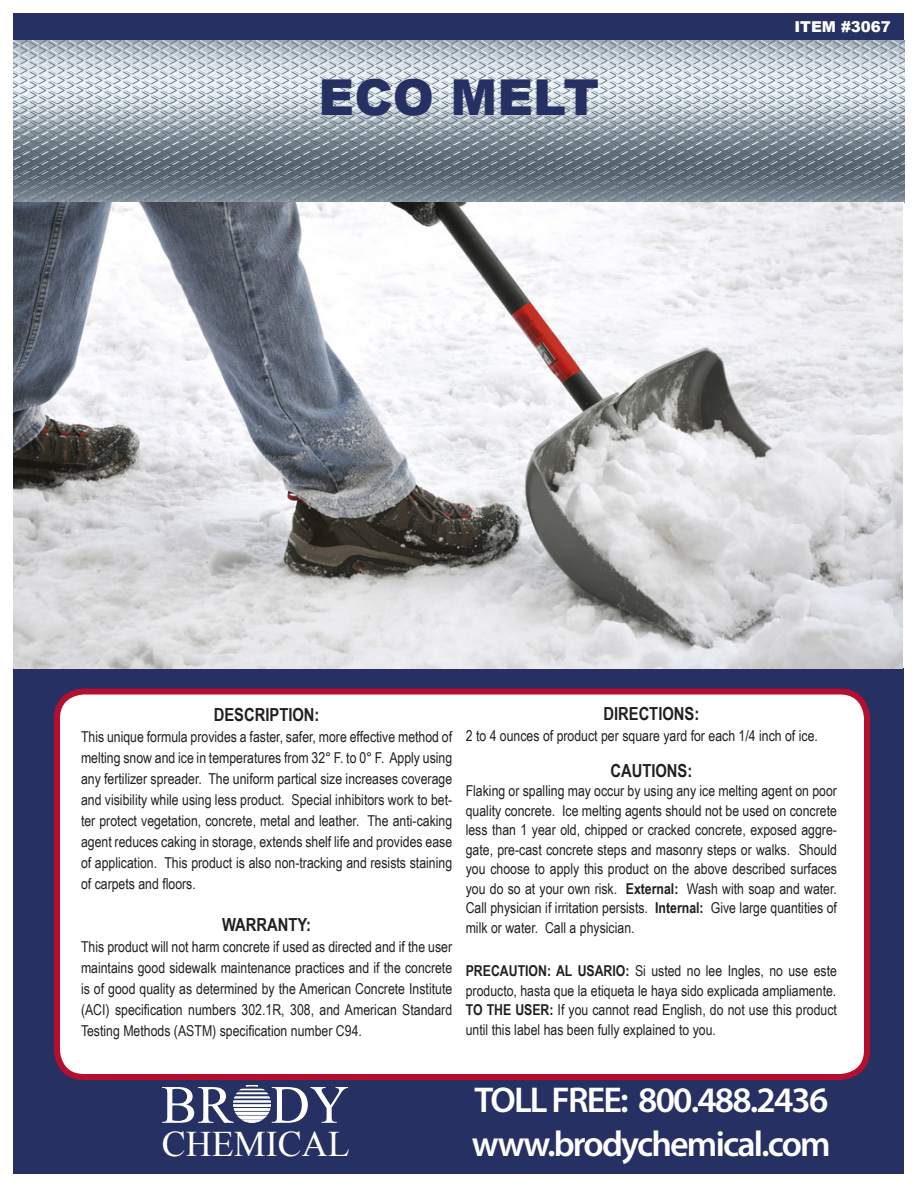
<style>
.page{position:relative;width:918px;height:1188px;background:#fff}
.page>*{position:absolute;margin:0;border:0;box-sizing:border-box;transform-origin:0 0}
.t1{font:54px "Times New Roman";color:#fff}
.PRODUCT_NAME{font:900 49.5px "Arial";color:#263063}
.t2{font:600 36px "Myriad Pro";letter-spacing:-.05em;color:#fff}
.t3{font:36px "Times New Roman";color:#fff}
.DESCRIPTION{font:700 18px "Arial Narrow";color:#231f20}
.t4{font:15px/21px "Arial Narrow";color:#231f20;text-align:justify}
.t5{font:900 15px "Arial";color:#fff}
.s1{font-weight:700}
</style>
<div class="page">
<div style="left:14px;top:14px;width:890px;height:1160px;background:#263063"></div>
<img style="left:14px;top:40px;width:890px;height:162px">
<div style="left:57px;top:692px;width:810px;height:385px;background:#fff;border-radius:27px"></div>
<div style="left:54px;top:688px;width:816px;height:392px;border:6px solid #b60e2f;border-radius:27px"></div>
<svg style="left:233px;top:1085px;width:38px;height:38px"></svg>
<svg style="left:14px;top:202px;width:890px;height:466px;background:#c3c3c6"></svg>
<p class="PRODUCT_NAME" style="left:319px;top:61px;width:282px">ECO MELT</p>
<p class="t5" style="left:794px;top:16px;width:98px">ITEM #3067</p>
<p class="DESCRIPTION" style="left:214px;top:701px;width:107px">DESCRIPTION:</p>
<p class="t4" style="left:81px;top:725px;width:373px">This unique formula provides a faster, safer, more effective method of melting snow and ice in temperatures from 32° F. to 0° F. Apply using any fertilizer spreader. The uniform partical size increases coverage and visibility while using less product. Special inhibitors work to bet&shy;ter protect vegetation, concrete, metal and leather. The anti-caking agent reduces caking in storage, extends shelf life and provides ease of application. This product is also non-tracking and resists staining of carpets and floors.</p>
<p class="DESCRIPTION" style="left:222px;top:911px;width:91px">WARRANTY:</p>
<p class="t4" style="left:81px;top:935px;width:373px">This product will not harm concrete if used as directed and if the user maintains good sidewalk maintenance practices and if the concrete is of good quality as determined by the American Concrete Institute (ACI) specification numbers 302.1R, 308, and American Standard Testing Methods (ASTM) specification number C94.</p>
<p class="DESCRIPTION" style="left:603px;top:700px;width:97px">DIRECTIONS:</p>
<p class="t4" style="left:466px;top:725px;width:354px">2 to 4 ounces of product per square yard for each 1/4 inch of ice.</p>
<p class="DESCRIPTION" style="left:610px;top:757px;width:83px">CAUTIONS:</p>
<p class="t4" style="left:466px;top:781px;width:373px;line-height:19.5px">Flaking or spalling may occur by using any ice melting agent on poor quality concrete. Ice melting agents should not be used on concrete less than 1 year old, chipped or cracked concrete, exposed aggre&shy;gate, pre-cast concrete steps and masonry steps or walks. Should you choose to apply this product on the above described surfaces you do so at your own risk. <span class="s1">External:</span> Wash with soap and water.<br>Call physician if irritation persists. <span class="s1">Internal:</span> Give large quantities of milk or water. Call a physician.</p>
<p class="t4" style="left:466px;top:961px;width:373px;line-height:19.5px"><span class="s1">PRECAUTION: AL USARIO:</span> Si usted no lee Ingles, no use este producto, hasta que la etiqueta le haya sido explicada ampliamente.</p>
<p class="t4" style="left:466px;top:1000px;width:373px;line-height:19.5px"><span class="s1">TO THE USER:</span> If you cannot read English, do not use this product until this label has been fully explained to you.</p>
<p class="t1" style="left:161px;top:1068px;width:189px">BR DY</p>
<p class="t3" style="left:162px;top:1120px;width:189px">CHEMICAL</p>
<p class="t2" style="left:474px;top:1077px;width:356px">TOLL FREE: 800.488.2436</p>
<p class="t2" style="left:472px;top:1121px;width:360px">www.brodychemical.com</p>
</div>
